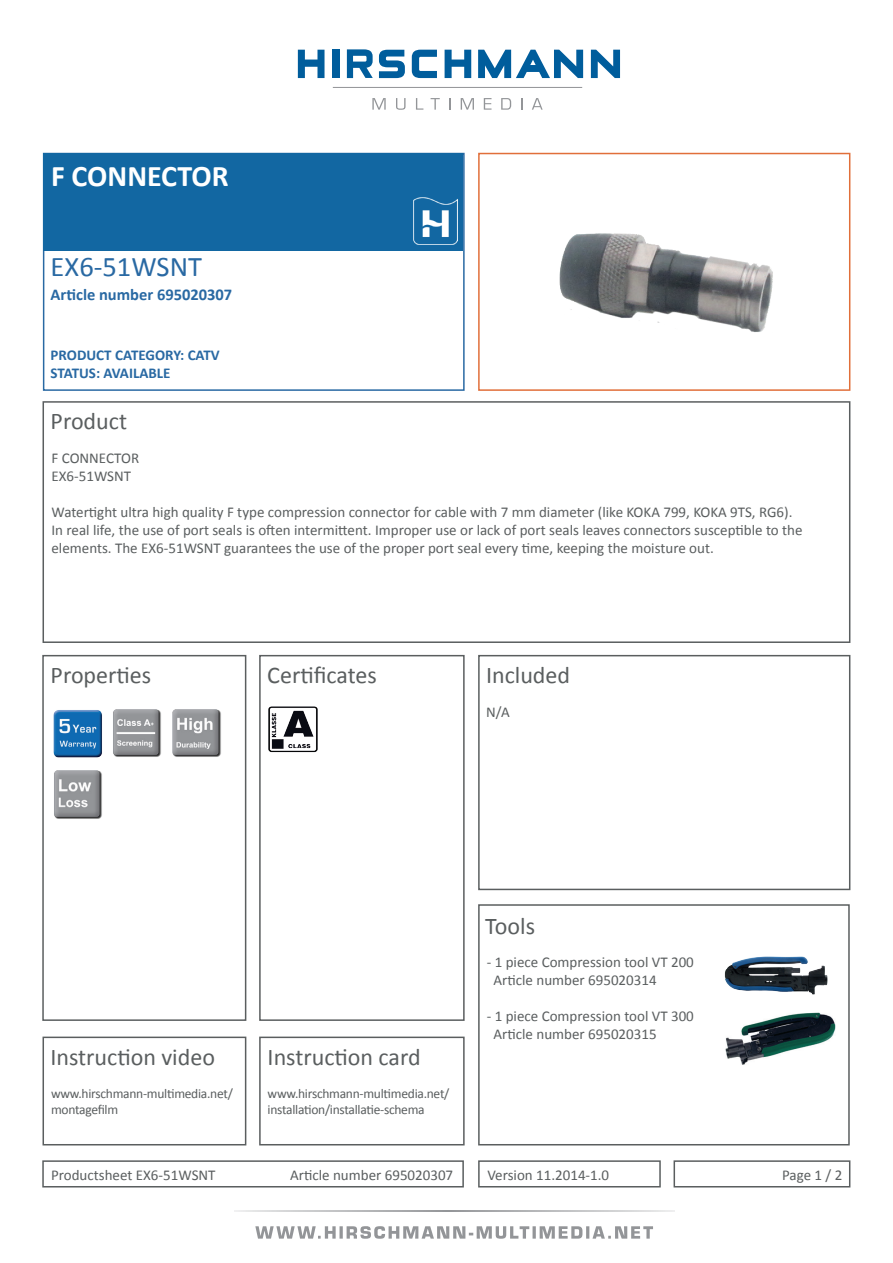
<style>
.page{position:relative;width:893px;height:1263px;background:#fff}
.page>*{position:absolute;margin:0;border:0;box-sizing:border-box;transform-origin:0 0}
.t1{font:700 30px "Calibri";color:#fff}
.t2{font:28.5px "Calibri";color:#2969a3}
.t3{font:24px "Calibri";color:#5a5e5f}
.t4{font:700 16.5px "Calibri";color:#2969a3}
.t5{font:15px/18px "Calibri";color:#5a5e5f}
.t6{font:700 15px/18px "Calibri";color:#2969a3}
.t7{font:13.5px/16.2px "Calibri";letter-spacing:-.02em;color:#5a5e5f}
</style>
<div class="page">
<div style="left:42px;top:655px;width:204px;height:366px;border:2px solid #5a5e5f"></div>
<div style="left:43px;top:1036px;width:203px;height:109px;border:2px solid #5a5e5f"></div>
<div style="left:478px;top:655px;width:372px;height:235px;border:2px solid #5a5e5f"></div>
<div style="left:478px;top:153px;width:372px;height:238px;border:2px solid #e16f3a"></div>
<img style="left:559px;top:233px;width:214px;height:99px">
<div style="left:43px;top:153px;width:422px;height:238px;border:2px solid #2969a3"></div>
<div style="left:44px;top:154px;width:419px;height:97px;background:#1267a2"></div>
<div style="left:259px;top:655px;width:206px;height:366px;border:2px solid #5a5e5f"></div>
<div style="left:43px;top:401px;width:807px;height:242px;border:2px solid #5a5e5f"></div>
<hr style="left:234px;top:1211px;width:441px;height:1px;background:#939598">
<svg style="left:255px;top:1226px;width:398px;height:13px"></svg>
<hr style="left:333px;top:87px;width:249px;height:1px;background:#939598">
<svg style="left:372px;top:98px;width:14px;height:12px"></svg>
<svg style="left:396px;top:98px;width:10px;height:12px"></svg>
<svg style="left:416px;top:98px;width:7px;height:12px"></svg>
<svg style="left:431px;top:98px;width:9px;height:12px"></svg>
<svg style="left:449px;top:98px;width:1px;height:12px"></svg>
<svg style="left:461px;top:98px;width:13px;height:12px"></svg>
<svg style="left:484px;top:98px;width:7px;height:12px"></svg>
<svg style="left:501px;top:98px;width:10px;height:12px"></svg>
<svg style="left:521px;top:98px;width:1px;height:12px"></svg>
<svg style="left:532px;top:98px;width:11px;height:12px"></svg>
<svg style="left:591px;top:50px;width:29px;height:28px"></svg>
<svg style="left:298px;top:50px;width:26px;height:28px"></svg>
<div style="left:332px;top:50px;width:7px;height:28px;background:#005d9c"></div>
<svg style="left:379px;top:50px;width:26px;height:28px"></svg>
<svg style="left:412px;top:50px;width:25px;height:28px"></svg>
<svg style="left:445px;top:50px;width:26px;height:28px"></svg>
<svg style="left:478px;top:50px;width:105px;height:28px"></svg>
<svg style="left:347px;top:49px;width:26px;height:29px"></svg>
<div style="left:674px;top:1160px;width:176px;height:27px;border:2px solid #5a5e5f"></div>
<img style="left:268px;top:706px;width:50px;height:47px">
<div style="left:42px;top:1160px;width:422px;height:27px;border:2px solid #5a5e5f"></div>
<div style="left:478px;top:1160px;width:183px;height:27px;border:2px solid #5a5e5f"></div>
<img style="left:414px;top:197px;width:43px;height:47px">
<div style="left:259px;top:1036px;width:206px;height:109px;border:2px solid #5a5e5f"></div>
<img style="left:113px;top:709px;width:48px;height:48px">
<img style="left:172px;top:709px;width:49px;height:48px">
<img style="left:54px;top:770px;width:48px;height:49px">
<div style="left:478px;top:904px;width:372px;height:241px;border:2px solid #5a5e5f"></div>
<img style="left:724px;top:956px;width:112px;height:109px">
<img style="left:53px;top:710px;width:49px;height:48px">
<h1 class="t1" style="left:51px;top:157px;width:179px">F CONNECTOR</h1>
<h2 class="t2" style="left:51px;top:249px;width:153px">EX6-51WSNT</h2>
<p class="t4" style="left:51px;top:284px;width:183px">Article number 695020307</p>
<p class="t6" style="left:51px;top:346px;width:171px">PRODUCT CATEGORY: CATV<br>STATUS: AVAILABLE</p>
<h3 class="t3" style="left:51px;top:406px;width:78px">Product</h3>
<p class="t5" style="left:52px;top:449px;width:89px">F CONNECTOR<br>EX6-51WSNT</p>
<p class="t5" style="left:52px;top:503px;width:753px">Watertight ultra high quality F type compression connector for cable with 7 mm diameter (like KOKA 799, KOKA 9TS, RG6).<br>In real life, the use of port seals is often intermittent. Improper use or lack of port seals leaves connectors susceptible to the elements. The EX6-51WSNT guarantees the use of the proper port seal every time, keeping the moisture out.</p>
<h3 class="t3" style="left:51px;top:659px;width:102px">Properties</h3>
<h3 class="t3" style="left:267px;top:659px;width:111px">Certificates</h3>
<h3 class="t3" style="left:486px;top:659px;width:86px">Included</h3>
<p class="t5" style="left:486px;top:703px;width:25px">N/A</p>
<h3 class="t3" style="left:485px;top:911px;width:51px">Tools</h3>
<h3 class="t3" style="left:50px;top:1041px;width:166px">Instruction video</h3>
<p class="t7" style="left:51px;top:1085px;width:183px">www.hirschmann-multimedia.net/ montagefilm</p>
<p class="t7" style="left:268px;top:1085px;width:183px">www.hirschmann-multimedia.net/ installation/installatie-schema</p>
<h3 class="t3" style="left:268px;top:1041px;width:155px">Instruction card</h3>
<p class="t5" style="left:494px;top:953px;width:202px;text-indent:-7px">- 1 piece Compression tool VT 200<br>Article number 695020314</p>
<p class="t5" style="left:494px;top:1007px;width:202px;text-indent:-7px">- 1 piece Compression tool VT 300<br>Article number 695020315</p>
<p class="t5" style="left:51px;top:1165px;width:166px">Productsheet EX6-51WSNT</p>
<p class="t5" style="left:290px;top:1165px;width:165px">Article number 695020307</p>
<p class="t5" style="left:487px;top:1165px;width:123px">Version 11.2014-1.0</p>
<p class="t5" style="left:782px;top:1165px;width:62px">Page 1 / 2</p>
</div>
